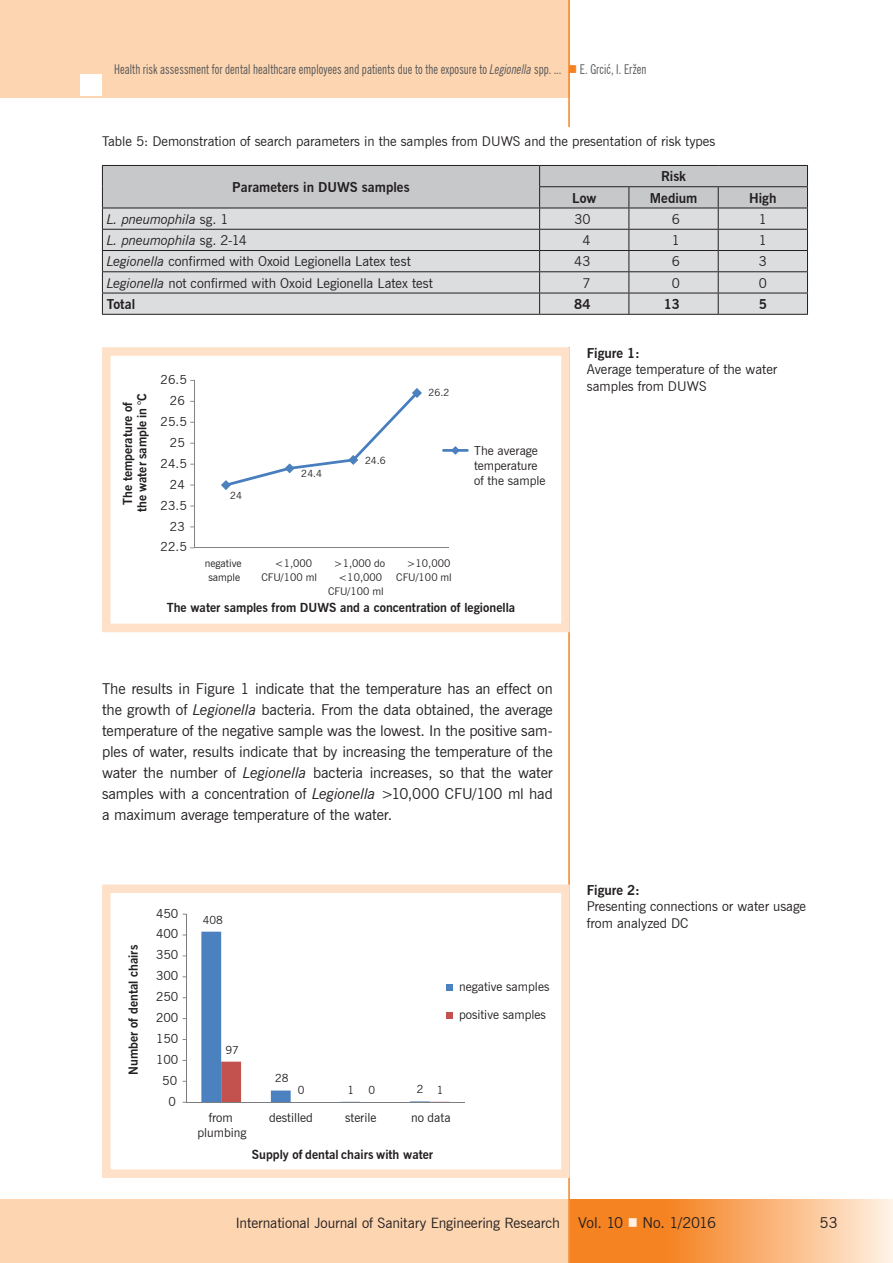
<style>
.page{position:relative;width:893px;height:1263px;background:#fff}
.page>*{position:absolute;margin:0;border:0;box-sizing:border-box;transform-origin:0 0}
.t1{font:15px/21.1px "News Gothic L2";letter-spacing:-.005em;color:#231f20;text-align:justify}
.t2{font:14.25px "News Gothic L2";letter-spacing:-.005em;color:#231f20}
.t3{font:13.5px/16.5px "News Gothic L2";color:#231f20}
.t4{font:condensed 13.5px "News Gothic L2";letter-spacing:.005em;color:#57585a;scale:.9 1}
.t5{font:700 13.5px "News Gothic L2";color:#231f20}
.t6{font:italic 13.5px "News Gothic L2";letter-spacing:-.01em;color:#231f20}
.t7{font:12.45px/14.9px "News Gothic BT";color:#231f20}
.t8{font:700 12.45px/14.2px "News Gothic BT";color:#231f20;text-align:center}
.t9{font:11.1px "News Gothic BT";color:#231f20}
.t10{font:10.5px/14.2px "News Gothic BT";color:#231f20;text-align:right}
.t11{font:9.9px "News Gothic BT";letter-spacing:.005em;color:#231f20}
.s1{font-style:italic}
.s2{color:#f58220}
.s3{font-style:normal}
.s4{font-size:15px}
.s5{color:#fef0e2}
</style>
<div class="page">
<svg style="left:570px;top:1200px;width:323px;height:63px;background:#f8a864"></svg>
<div style="left:0;top:1200px;width:569px;height:63px;background:#fdd5b0"></div>
<div style="left:0;top:0;width:570px;height:97px;background:#fdd5b0"></div>
<div style="left:81px;top:74px;width:21px;height:22px;background:#fff"></div>
<hr style="left:568px;top:0;width:2px;height:1263px;background:#f58220">
<div style="left:102px;top:128px;width:706px;height:219px;background:#fff"></div>
<svg style="left:102px;top:165px;width:706px;height:149px;background:#cccdcf"></svg>
<hr style="left:102px;top:314px;width:438px;height:1px;background:#231f20">
<hr style="left:540px;top:314px;width:89px;height:1px;background:#231f20">
<hr style="left:629px;top:314px;width:89px;height:1px;background:#231f20">
<hr style="left:718px;top:314px;width:90px;height:1px;background:#231f20">
<svg style="left:190px;top:380px;width:279px;height:169px"></svg>
<div style="left:102px;top:347px;width:468px;height:285px;border:9px solid #fee1c8"></div>
<svg style="left:182px;top:913px;width:283px;height:190px"></svg>
<div style="left:102px;top:884px;width:468px;height:294px;border:9px solid #fee1c8"></div>
<p class="t4" style="left:114px;top:61px;width:593px">Health risk assessment for dental healthcare employees and patients due to the exposure to <span class="s1">Legionella</span> spp. ... <span class="s2">■</span> E. Grcić, I. Eržen</p>
<p class="t3" style="left:102px;top:133px;width:615px">Table 5: Demonstration of search parameters in the samples from DUWS and the presentation of risk types</p>
<p class="t5" style="left:232px;top:179px;width:179px">Parameters in duws samples</p>
<p class="t5" style="left:661px;top:168px;width:26px">Risk</p>
<p class="t5" style="left:572px;top:189px;width:26px">Low</p>
<p class="t5" style="left:650px;top:189px;width:49px">Medium</p>
<p class="t5" style="left:749px;top:189px;width:29px">H igh</p>
<p class="t6" style="left:107px;top:211px;width:123px">L. pneumophila <span class="s3">sg. 1</span></p>
<p class="t3" style="left:574px;top:211px;width:18px">30</p>
<p class="t3" style="left:672px;top:211px;width:10px">6</p>
<p class="t3" style="left:759px;top:211px;width:10px">1</p>
<p class="t6" style="left:107px;top:232px;width:142px">L. pneumophila <span class="s3">sg. 2-14</span></p>
<p class="t3" style="left:582px;top:232px;width:10px">4</p>
<p class="t3" style="left:672px;top:232px;width:10px">1</p>
<p class="t3" style="left:759px;top:232px;width:10px">1</p>
<p class="t3" style="left:107px;top:253px;width:306px"><span class="s1">Legionella</span> confirmed with Oxoid Legionella Latex test</p>
<p class="t3" style="left:574px;top:253px;width:18px">43</p>
<p class="t3" style="left:672px;top:253px;width:10px">6</p>
<p class="t3" style="left:759px;top:253px;width:10px">3</p>
<p class="t3" style="left:107px;top:274px;width:328px"><span class="s1">Legionella</span> not confirmed with Oxoid Legionella Latex test</p>
<p class="t3" style="left:582px;top:274px;width:10px">7</p>
<p class="t3" style="left:672px;top:274px;width:10px">0</p>
<p class="t3" style="left:759px;top:274px;width:10px">0</p>
<p class="t5" style="left:107px;top:296px;width:30px">Total</p>
<p class="t5" style="left:574px;top:296px;width:18px">84</p>
<p class="t5" style="left:664px;top:296px;width:18px">13</p>
<p class="t5" style="left:759px;top:296px;width:10px">5</p>
<p class="t5" style="left:587px;top:345px;width:55px">Figure 1:</p>
<p class="t3" style="left:587px;top:361px;width:192px">Average temperature of the water samples from DUWS</p>
<p class="t7" style="left:161px;top:372px;width:28px">26.5</p>
<p class="t11" style="left:429px;top:387px;width:22px">26.2</p>
<p class="t8" style="left:121px;top:512px;width:121px;rotate:-90deg">The temperature of the water sample in °C</p>
<p class="t7" style="left:170px;top:393px;width:17px">26</p>
<p class="t7" style="left:161px;top:414px;width:28px">25.5</p>
<p class="t7" style="left:170px;top:435px;width:17px">25</p>
<p class="t7" style="left:474px;top:443px;width:73px">The average temperature of the sample</p>
<p class="t11" style="left:365px;top:454px;width:22px">24.6</p>
<p class="t7" style="left:161px;top:456px;width:28px">24.5</p>
<p class="t11" style="left:301px;top:467px;width:22px">24.4</p>
<p class="t7" style="left:170px;top:477px;width:17px">24</p>
<p class="t11" style="left:230px;top:489px;width:14px">24</p>
<p class="t7" style="left:161px;top:498px;width:28px">23.5</p>
<p class="t7" style="left:170px;top:519px;width:17px">23</p>
<p class="t7" style="left:161px;top:539px;width:28px">22.5</p>
<p class="t10" style="left:205px;top:556px;width:38px;text-align:center">negative sample</p>
<p class="t10" style="left:262px;top:556px;width:57px;text-align:left;text-indent:13px">&lt;1,000<br>CFU/100 ml</p>
<p class="t10" style="left:328px;top:556px;width:59px">&gt;1,000 do &lt;10,000<br>CFU/100 ml</p>
<p class="t10" style="left:396px;top:556px;width:57px">&gt;10,000<br>CFU/100 ml</p>
<p class="t8" style="left:167px;top:600px;width:350px">The water samples from DUWS and a concentration of legionella</p>
<p class="t1" style="left:102px;top:677px;width:452px">The results in Figure 1 indicate that the temperature has an effect on the growth of <span class="s1">Legionella</span> bacteria. From the data obtained, the average temperature of the negative sample was the lowest. In the positive sam&shy;ples of water, results indicate that by increasing the temperature of the water the number of <span class="s1">Legionella</span> bacteria increases, so that the water samples with a concentration of <span class="s1">Legionella</span> &gt;10,000 CFU/100 ml had a maximum average temperature of the water.</p>
<p class="t8" style="left:126px;top:1075px;width:131px;rotate:-90deg">Number of dental chairs</p>
<p class="t7" style="left:156px;top:906px;width:24px">450</p>
<p class="t7" style="left:156px;top:926px;width:24px">400</p>
<p class="t7" style="left:156px;top:947px;width:24px">350</p>
<p class="t7" style="left:156px;top:968px;width:24px">300</p>
<p class="t7" style="left:156px;top:989px;width:24px">250</p>
<p class="t7" style="left:156px;top:1010px;width:24px">200</p>
<p class="t7" style="left:156px;top:1031px;width:24px">150</p>
<p class="t7" style="left:156px;top:1052px;width:24px">100</p>
<p class="t7" style="left:162px;top:1073px;width:16px">50</p>
<p class="t7" style="left:169px;top:1094px;width:9px">0</p>
<p class="t9" style="left:203px;top:913px;width:22px">408</p>
<p class="t9" style="left:225px;top:1043px;width:15px">97</p>
<p class="t9" style="left:275px;top:1072px;width:15px">28</p>
<p class="t9" style="left:347px;top:1083px;width:8px">1</p>
<p class="t9" style="left:417px;top:1083px;width:8px">2</p>
<p class="t9" style="left:298px;top:1083px;width:8px">0</p>
<p class="t9" style="left:368px;top:1083px;width:8px">0</p>
<p class="t9" style="left:437px;top:1083px;width:8px">1</p>
<p class="t7" style="left:197px;top:1110px;width:51px;text-align:center">from plumbing</p>
<p class="t7" style="left:269px;top:1110px;width:45px">destilled</p>
<p class="t7" style="left:345px;top:1110px;width:33px">sterile</p>
<p class="t7" style="left:411px;top:1110px;width:41px">no data</p>
<p class="t8" style="left:252px;top:1147px;width:183px">Supply of dental chairs with water</p>
<p class="t7" style="left:459px;top:979px;width:92px">negative samples</p>
<p class="t7" style="left:459px;top:1007px;width:88px">positive samples</p>
<p class="t5" style="left:587px;top:882px;width:55px">Figure 2:</p>
<p class="t3" style="left:587px;top:898px;width:221px">Presenting connections or water usage from analyzed DC</p>
<p class="t2" style="left:236px;top:1214px;width:482px">International Journal of Sanitary Engineering Research <span class="s4">Vol. 10</span> <span class="s5">■</span> <span class="s4">No. 1/2016</span></p>
<p class="t1" style="left:820px;top:1212px;width:20px">53</p>
</div>
